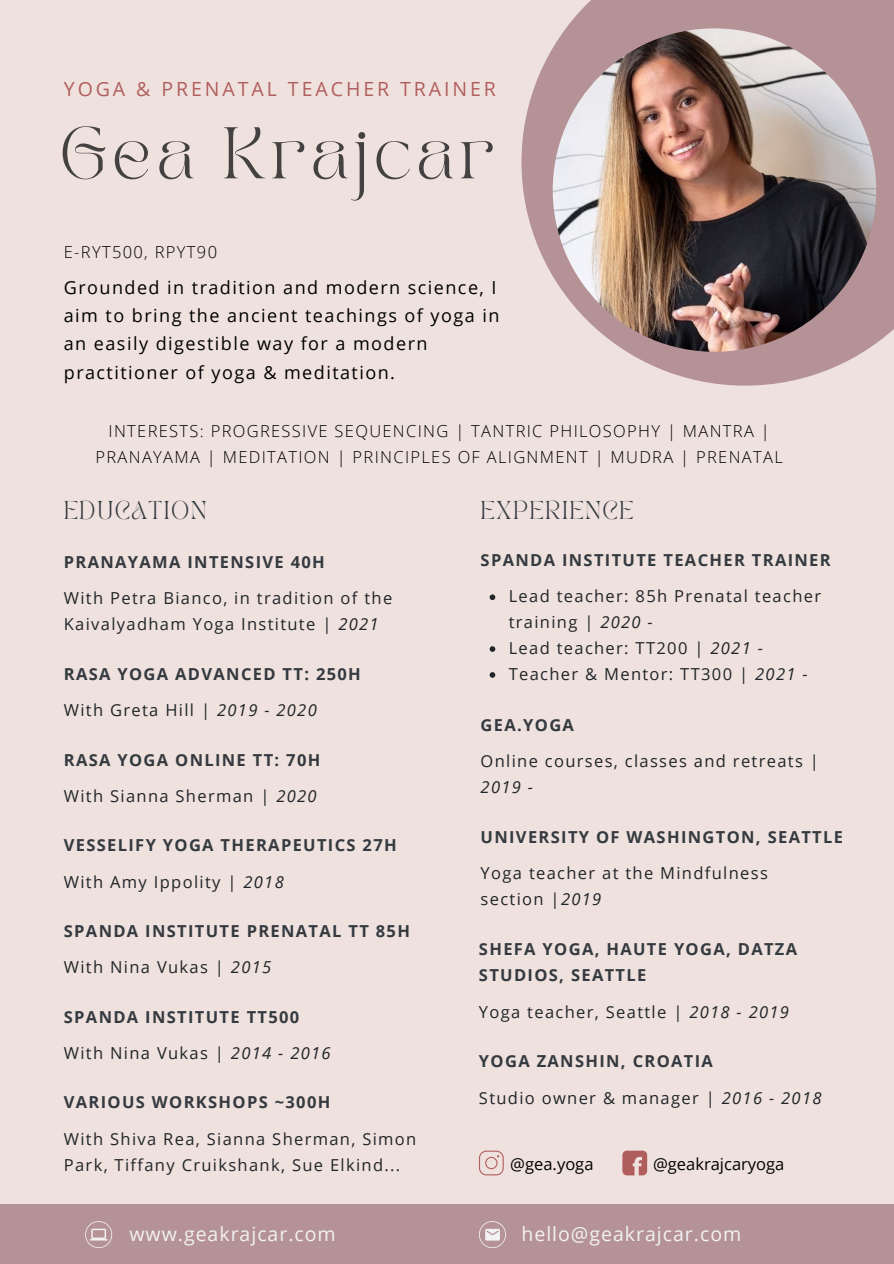
<style>
.page{position:relative;width:894px;height:1264px;background:#fff}
.page>*{position:absolute;margin:0;border:0;box-sizing:border-box;transform-origin:0 0}
.t1{font:51px "TAN PEARL Regular";letter-spacing:.1em;color:#444141}
.t2{font:19.5px "Open Sans";letter-spacing:.05em;color:#f2f2f2}
.t3{font:19.5px "Open Sans";letter-spacing:.15em;color:#b05e5d}
.t4{font:18px/28.2px "Open Sans";letter-spacing:.08em;color:#000}
.t5{font:18px "TAN PEARL Regular";letter-spacing:.08em;color:#343a40}
.t6{font:16.5px/26px "Open Sans";letter-spacing:.08em;color:#212529}
.t7{font:700 16.5px/26px "Open Sans";letter-spacing:.08em;color:#343a40}
.t8{font:300 16.5px/26px "Open Sans";letter-spacing:.08em;color:#000;text-align:center}
.t9{font:16.5px "Open Sans";color:#000}
.s1{font-style:italic}
</style>
<div class="page">
<div style="left:0;top:0;width:893px;height:1263px;background:#b59295"></div>
<div style="left:0;top:0;width:893px;height:1203px;background:#efe2de"></div>
<svg style="left:521px;top:0;width:372px;height:385px;fill:#b59295"></svg>
<img style="left:552px;top:28px;width:323px;height:324px;border-radius:50%">
<svg style="left:85px;top:1221px;width:27px;height:27px"></svg>
<svg style="left:479px;top:1221px;width:27px;height:27px"></svg>
<svg style="left:479px;top:1150px;width:24px;height:25px"></svg>
<svg style="left:622px;top:1150px;width:25px;height:25px"></svg>
<svg style="left:489px;top:594px;width:6px;height:6px"></svg>
<svg style="left:489px;top:646px;width:6px;height:6px"></svg>
<svg style="left:489px;top:672px;width:6px;height:5px"></svg>
<p class="t3" style="left:64px;top:75px;width:433px">YOGA &amp; PRENATAL TEACHER TRAINER</p>
<p class="t1" style="left:60px;top:126px;width:435px">Gea Krajcar</p>
<p class="t8" style="left:64px;top:239px;width:155px">E-RYT500, RPYT90</p>
<p class="t4" style="left:64px;top:273px;width:437px">Grounded in tradition and modern science, I aim to bring the ancient teachings of yoga in an easily digestible way for a modern practitioner of yoga &amp; meditation.</p>
<p class="t8" style="left:95px;top:417px;width:688px">INTERESTS: PROGRESSIVE SEQUENCING | TANTRIC PHILOSOPHY | MANTRA |<br>PRANAYAMA | MEDITATION | PRINCIPLES OF ALIGNMENT | MUDRA | PRENATAL</p>
<p class="t5" style="left:64px;top:500px;width:145px">EDUCATION</p>
<p class="t7" style="left:64px;top:548px;width:262px">PRANAYAMA INTENSIVE 40H</p>
<p class="t6" style="left:64px;top:584px;width:330px">With Petra Bianco, in tradition of the<br>Kaivalyadham Yoga Institute | <span class="s1">2021</span></p>
<p class="t7" style="left:64px;top:660px;width:298px">RASA YOGA ADVANCED TT: 250H</p>
<p class="t6" style="left:64px;top:696px;width:254px">With Greta Hill | <span class="s1">2019 - 2020</span></p>
<p class="t7" style="left:64px;top:746px;width:258px">RASA YOGA ONLINE TT: 70H</p>
<p class="t6" style="left:64px;top:782px;width:254px">With Sianna Sherman | <span class="s1">2020</span></p>
<p class="t7" style="left:64px;top:831px;width:334px">VESSELIFY YOGA THERAPEUTICS 27H</p>
<p class="t6" style="left:64px;top:868px;width:221px">With Amy Ippolity | <span class="s1">2018</span></p>
<p class="t7" style="left:64px;top:917px;width:347px">SPANDA INSTITUTE PRENATAL TT 85H</p>
<p class="t6" style="left:64px;top:953px;width:209px">With Nina Vukas | <span class="s1">2015</span></p>
<p class="t7" style="left:64px;top:1003px;width:237px">SPANDA INSTITUTE TT500</p>
<p class="t6" style="left:64px;top:1039px;width:268px">With Nina Vukas | <span class="s1">2014 - 2016</span></p>
<p class="t7" style="left:64px;top:1088px;width:268px">VARIOUS WORKSHOPS ~300H</p>
<p class="t6" style="left:64px;top:1125px;width:354px">With Shiva Rea, Sianna Sherman, Simon<br>Park, Tiffany Cruikshank, Sue Elkind...</p>
<p class="t5" style="left:480px;top:500px;width:154px">EXPERIENCE</p>
<p class="t7" style="left:480px;top:546px;width:351px">SPANDA INSTITUTE TEACHER TRAINER</p>
<p class="t6" style="left:508px;top:583px;width:314px">Lead teacher: 85h Prenatal teacher training | <span class="s1">2020 -</span></p>
<p class="t6" style="left:508px;top:634px;width:255px">Lead teacher: TT200 | <span class="s1">2021 -</span></p>
<p class="t6" style="left:508px;top:660px;width:300px">Teacher &amp; Mentor: TT300 | <span class="s1">2021 -</span></p>
<p class="t7" style="left:480px;top:711px;width:95px">GEA.YOGA</p>
<p class="t6" style="left:480px;top:748px;width:340px">Online courses, classes and retreats |<br><span class="s1">2019 -</span></p>
<p class="t7" style="left:480px;top:823px;width:364px">UNIVERSITY OF WASHINGTON, SEATTLE</p>
<p class="t6" style="left:480px;top:860px;width:289px">Yoga teacher at the Mindfulness section |<span class="s1">2019</span></p>
<p class="t7" style="left:479px;top:935px;width:320px">SHEFA YOGA, HAUTE YOGA, DATZA<br>STUDIOS, SEATTLE</p>
<p class="t6" style="left:479px;top:998px;width:311px">Yoga teacher, Seattle | <span class="s1">2018 - 2019</span></p>
<p class="t7" style="left:479px;top:1048px;width:235px">YOGA ZANSHIN, CROATIA</p>
<p class="t6" style="left:479px;top:1084px;width:344px">Studio owner &amp; manager | <span class="s1">2016 - 2018</span></p>
<p class="t9" style="left:510px;top:1152px;width:85px">@gea.yoga</p>
<p class="t9" style="left:652px;top:1152px;width:133px">@geakrajcaryoga</p>
<p class="t2" style="left:129px;top:1219px;width:208px">www.geakrajcar.com</p>
<p class="t2" style="left:521px;top:1219px;width:221px">hello@geakrajcar.com</p>
</div>
